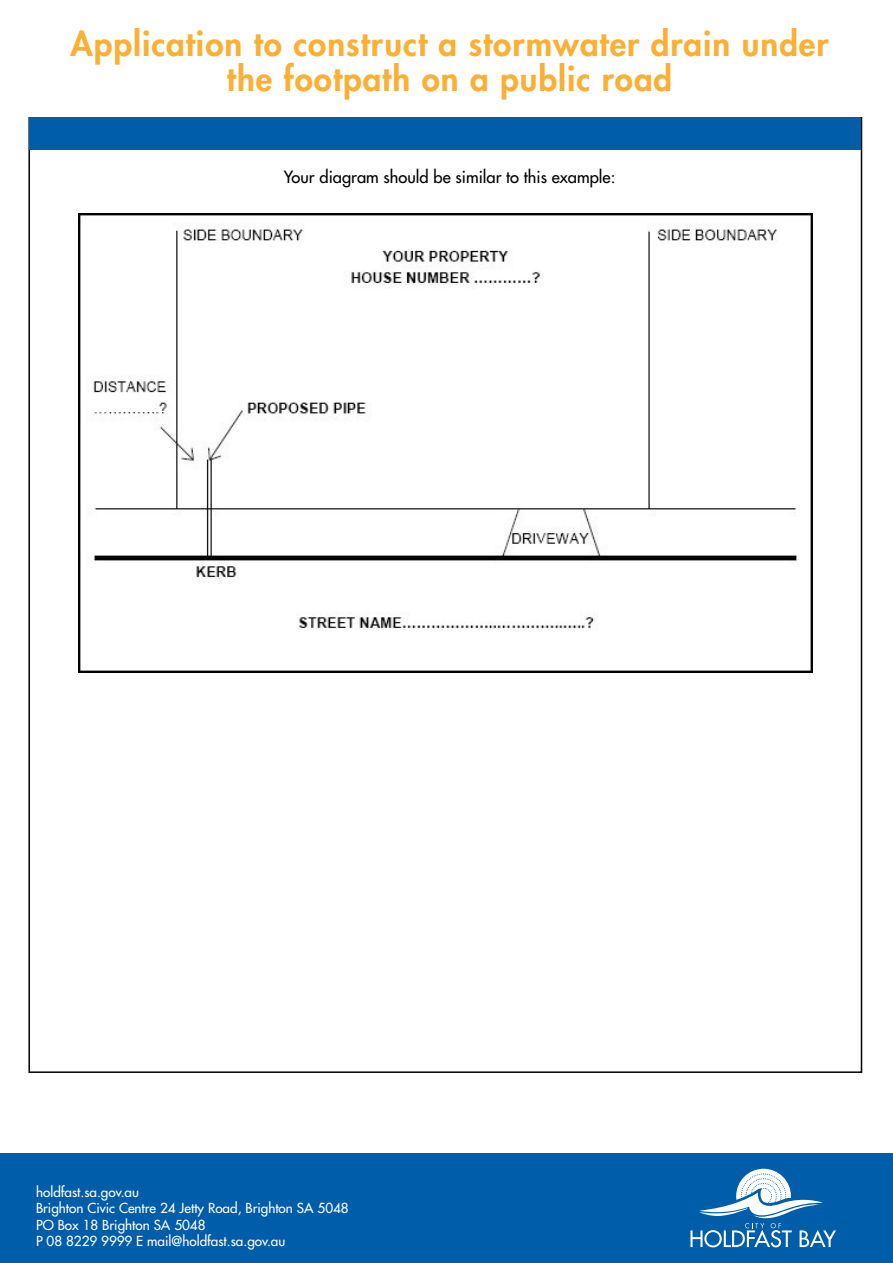
<style>
.page{position:relative;width:893px;height:1263px;background:#fff}
.page>*{position:absolute;margin:0;border:0;box-sizing:border-box;transform-origin:0 0}
.t1{font:800 33px/34.5px "Futura Std";letter-spacing:.03em;color:#fbaf34;text-align:center}
.t2{font:500 16.5px "Futura Std";color:#000}
.t3{font:500 13.5px/16.2px "Futura Std";color:#fff}
</style>
<div class="page">
<div style="left:0;top:1153px;width:893px;height:110px;background:#005daa"></div>
<svg style="left:690px;top:1169px;width:146px;height:78px"></svg>
<div style="left:30px;top:117px;width:831px;height:33px;background:#005daa"></div>
<img style="left:78px;top:214px;width:735px;height:459px">
<h1 class="t1" style="left:71px;top:27px;width:759px">Application to construct a stormwater drain under the footpath on a public road</h1>
<p class="t2" style="left:284px;top:166px;width:333px">Your diagram should be similar to this example:</p>
<p class="t3" style="left:36px;top:1184px;width:314px">holdfast.sa.gov.au<br>Brighton Civic Centre 24 Jetty Road, Brighton SA 5048<br>PO Box 18 Brighton SA 5048<br>P 08 8229 9999 E mail@holdfast.sa.gov.au</p>
</div>
